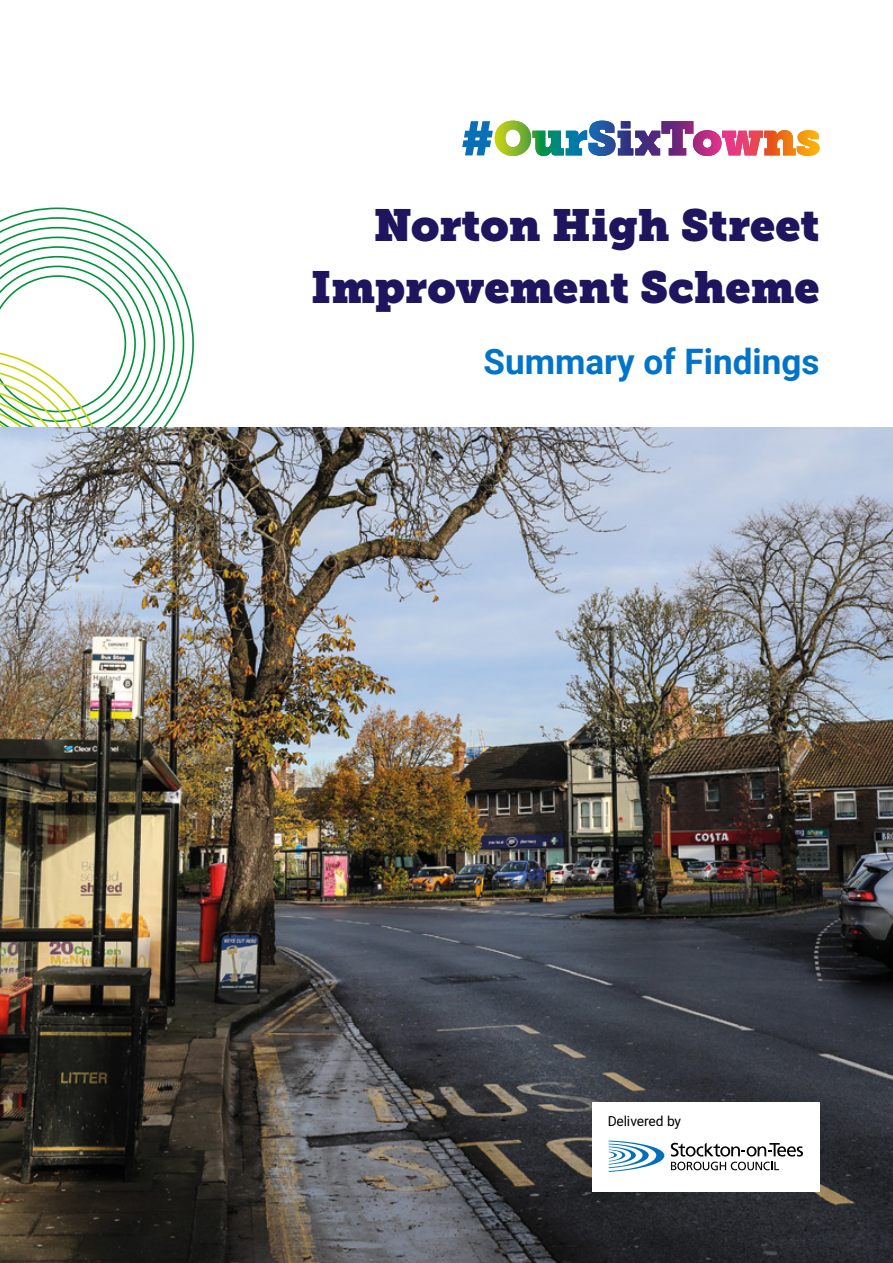
<style>
.page{position:relative;width:893px;height:1263px;background:#fff}
.page>*{position:absolute;margin:0;border:0;box-sizing:border-box;transform-origin:0 0}
.Title__H1{font:44.55px/62.1px "Museo Slab";color:#1f155f;text-align:right}
.Subtitle__H2{font:700 35.1px "Roboto";color:#0074c8}
.t1{font:13.8px "Roboto";letter-spacing:-.01em;color:#000}
</style>
<div class="page">
<svg style="left:0;top:207px;width:194px;height:220px"></svg>
<svg style="left:0;top:349px;width:107px;height:78px"></svg>
<svg style="left:462px;top:121px;width:358px;height:35px"></svg>
<img style="left:0;top:427px;width:893px;height:836px">
<div style="left:592px;top:1102px;width:228px;height:89px;background:#fff"></div>
<svg style="left:671px;top:1142px;width:132px;height:28px"></svg>
<svg style="left:609px;top:1141px;width:55px;height:31px"></svg>
<h1 class="Title__H1" style="left:311px;top:195px;width:510px">Norton High Street<br>Improvement Scheme</h1>
<h2 class="Subtitle__H2" style="left:483px;top:337px;width:338px">Summary of Findings</h2>
<p class="t1" style="left:608px;top:1112px;width:75px">Delivered by</p>
</div>
